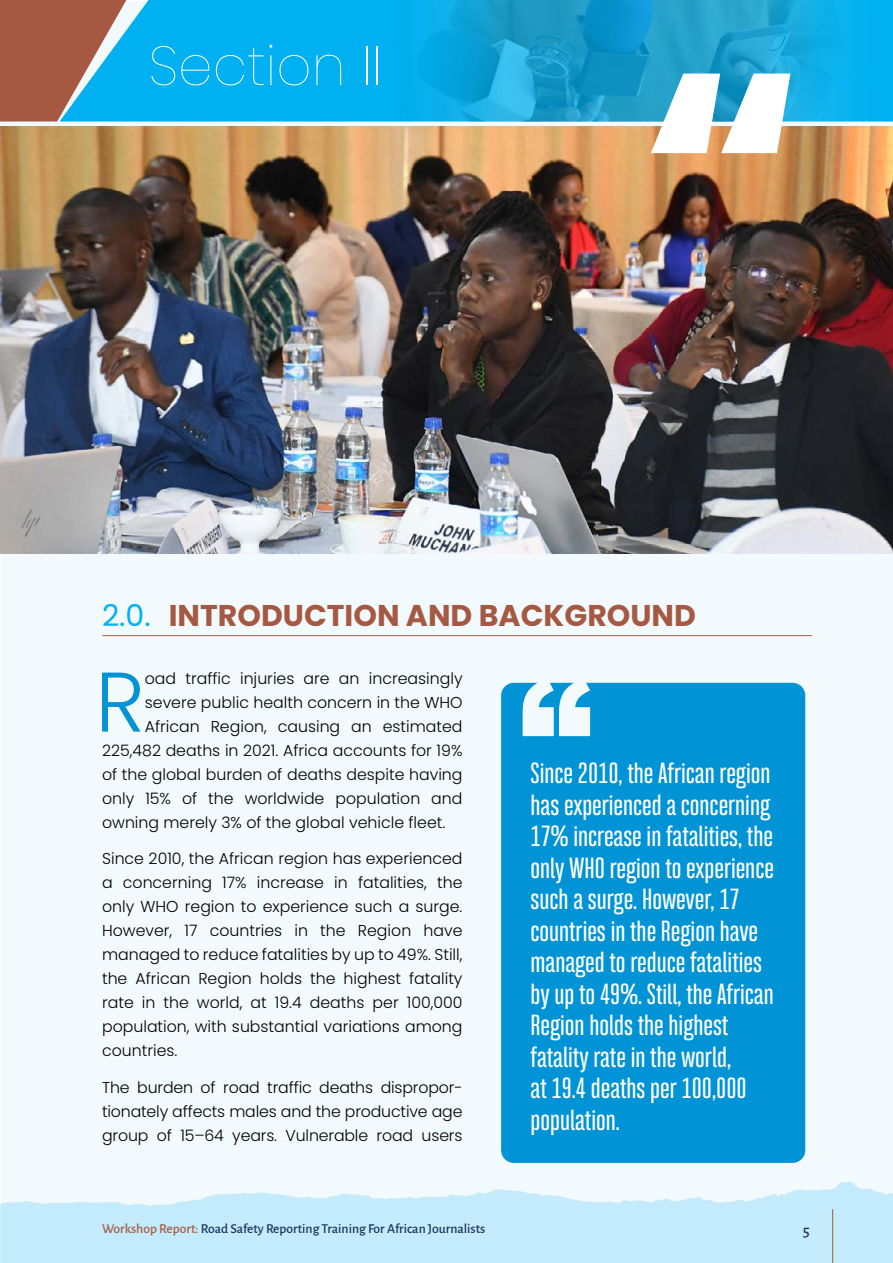
<style>
.page{position:relative;width:893px;height:1263px;background:#fff}
.page>*{position:absolute;margin:0;border:0;box-sizing:border-box;transform-origin:0 0}
.t1{font:300 84.45px "Poppins";color:#0093d5}
.t2{font:100 55.05px "Poppins";color:#fff}
.t3{font:700 30px "Poppins";color:#a55942}
.t4{font:500 25.5px/31.5px "Bw Stretch";color:#fff}
.t5{font:500 16.5px "Alegreya Sans";color:#1b3257}
.t6{font:300 15.75px/24px "Poppins";color:#000;text-align:justify}
.t7{font:500 13.65px "Alegreya Sans";color:#1b3257}
.s1{font-weight:400;color:#00b0f0}
.s2{color:#a55942}
</style>
<div class="page">
<div style="left:2px;top:1px;width:891px;height:1261px;background:#f3fafe"></div>
<div style="left:0;top:0;width:60px;height:122px;background:#a55942"></div>
<svg style="left:60px;top:0;width:312px;height:122px;background:#1baade"></svg>
<img style="left:372px;top:0;width:521px;height:122px">
<img style="left:0;top:126px;width:893px;height:428px">
<hr style="left:102px;top:635px;width:710px;height:1px;background:#a55942">
<div style="left:501px;top:683px;width:304px;height:480px;background:#0093d5;border-radius:13px"></div>
<svg style="left:523px;top:682px;width:67px;height:54px"></svg>
<svg style="left:651px;top:74px;width:139px;height:79px"></svg>
<svg style="left:1px;top:1180px;width:892px;height:83px;fill:#c3ebfb"></svg>
<svg style="left:0;top:1204px;width:1px;height:59px"></svg>
<hr style="left:832px;top:1209px;width:1px;height:54px;background:#a55942">
<h2 class="t2" style="left:148px;top:34px;width:235px">Section II</h2>
<h3 class="t3" style="left:102px;top:598px;width:595px"><span class="s1">2.0.</span> INTRODUCTION AND BACKGROUND</h3>
<h1 class="t1" style="left:95px;top:653px;width:51px">R</h1>
<p class="t6" style="left:145px;top:666px;width:319px">oad traffic injuries are an increasingly</p>
<p class="t6" style="left:145px;top:690px;width:319px">severe public health concern in the WHO</p>
<p class="t6" style="left:145px;top:714px;width:319px">African Region, causing an estimated</p>
<p class="t6" style="left:102px;top:738px;width:362px">225,482 deaths in 2021. Africa accounts for 19%</p>
<p class="t6" style="left:102px;top:762px;width:362px">of the global burden of deaths despite having</p>
<p class="t6" style="left:102px;top:786px;width:362px">only 15% of the worldwide population and</p>
<p class="t6" style="left:102px;top:810px;width:345px">owning merely 3% of the global vehicle fleet.</p>
<p class="t6" style="left:102px;top:847px;width:362px">Since 2010, the African region has experienced a concerning 17% increase in fatalities, the only WHO region to experience such a surge.<br>However, 17 countries in the Region have managed to reduce fatalities by up to 49%. Still, the African Region holds the highest fatality rate in the world, at 19.4 deaths per 100,000 population, with substantial variations among countries.</p>
<p class="t6" style="left:102px;top:1076px;width:362px">The burden of road traffic deaths dispropor&shy;tionately affects males and the productive age group of 15–64 years. Vulnerable road users</p>
<p class="t4" style="left:531px;top:758px;width:245px">Since 2010, the African region has experienced a concerning<br>17% increase in fatalities, the only WHO region to experience such a surge. However, 17 countries in the Region have managed to reduce fatalities by up to 49%. Still, the African<br>Region holds the highest fatality rate in the world,<br>at 19.4 deaths per 100,000 population.</p>
<p class="t7" style="left:102px;top:1219px;width:385px"><span class="s2">Workshop Report:</span> Road Safety Reporting Training For African Journalists</p>
<p class="t5" style="left:803px;top:1219px;width:8px">5</p>
</div>
